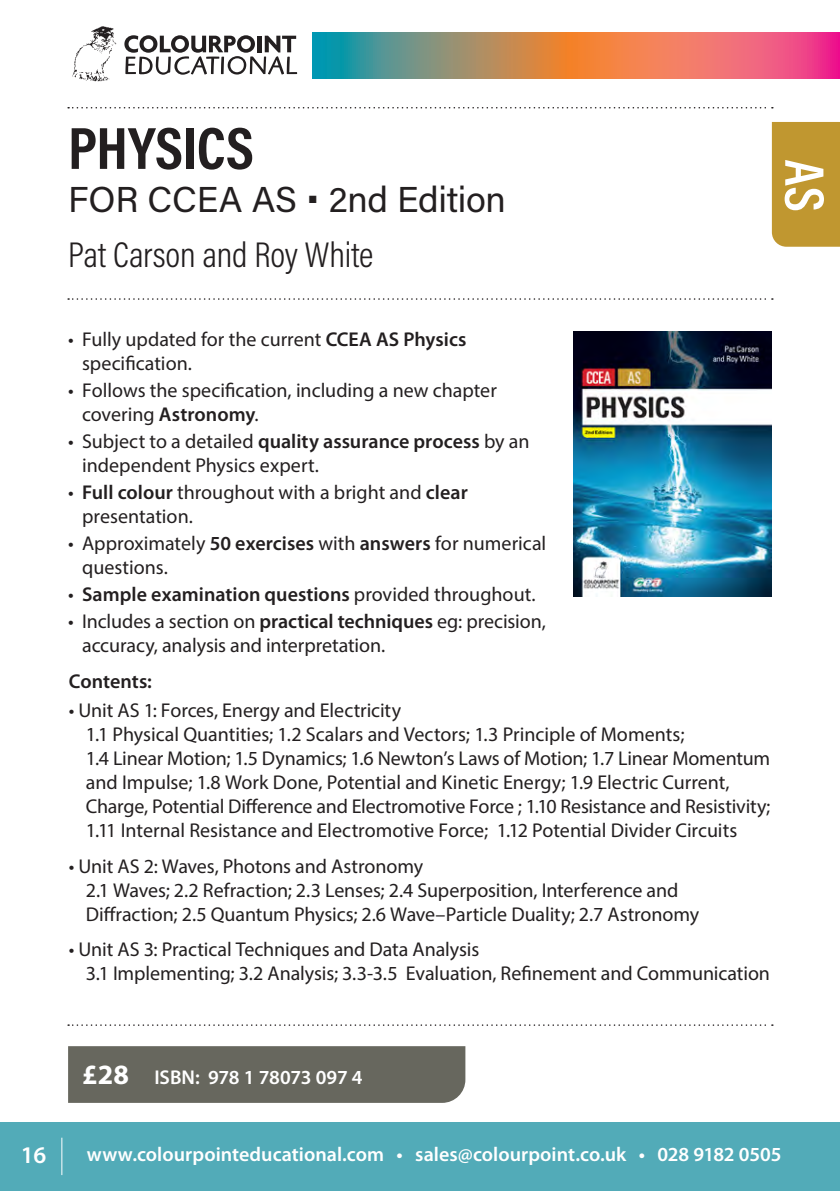
<style>
.page{position:relative;width:840px;height:1191px;background:#fff}
.page>*{position:absolute;margin:0;border:0;box-sizing:border-box;transform-origin:0 0}
.t1{font:700 60px "Acumin Pro Cond";letter-spacing:-.005em;color:#231f20}
.t2{font:600 56.2px "Acumin Pro Cond";color:#fff}
.t3{font:36px "Acumin Pro";letter-spacing:-.005em;color:#231f20}
.Box_Body{font:300 36px "Acumin Pro Cond";letter-spacing:-.005em;color:#231f20}
.t4{font:600 24px "Myriad Pro";color:#fff}
.Panel_Unit_Module_etc{font:20px/24px "Myriad Pro";letter-spacing:-.005em;color:#231f20}
.Panel_bullets{font:20px/24px "Myriad Pro";color:#231f20}
.t5{font:600 20px "Myriad Pro";color:#fff}
.Panel_bullets-2{font:600 20px "Myriad Pro";color:#231f20}
.s1{font-weight:600}
.s2{font-weight:400}
.s3{font-weight:700;font-size:28px}
</style>
<div class="page">
<div style="left:0;top:1123px;width:839px;height:68px;background:#52abb8"></div>
<div style="left:771px;top:122px;width:68px;height:125px;background:#c09730"></div>
<svg style="left:124px;top:35px;width:173px;height:40px"></svg>
<img style="left:72px;top:26px;width:45px;height:56px">
<svg style="left:68px;top:107px;width:704px;height:1px"></svg>
<svg style="left:68px;top:298px;width:704px;height:2px"></svg>
<hr style="left:61px;top:1137px;width:1px;height:38px;background:#fff">
<svg style="left:312px;top:33px;width:527px;height:45px;background:#bb7d6e"></svg>
<div style="left:68px;top:1046px;width:397px;height:56px;background:#67675e"></div>
<div style="left:82px;top:1062px;width:357px;height:21px;background:#67675e"></div>
<svg style="left:68px;top:1024px;width:704px;height:2px"></svg>
<img style="left:573px;top:331px;width:198px;height:265px">
<p class="t1" style="left:68px;top:109px;width:187px">PHYSICS</p>
<p class="t3" style="left:68px;top:175px;width:439px">FOR CCEA AS • 2nd Edition</p>
<p class="Box_Body" style="left:68px;top:231px;width:307px">Pat Carson and Roy White</p>
<h2 class="t2" style="left:841px;top:159px;width:54px;rotate:90deg">AS</h2>
<p class="Panel_bullets" style="left:82px;top:327px;width:386px;text-indent:-14px">• Fully updated for the current <span class="s1">CCEA AS Physics </span>specification.</p>
<p class="Panel_bullets" style="left:82px;top:378px;width:416px;text-indent:-14px">• Follows the specification, including a new chapter covering <span class="s1">Astronomy</span>.</p>
<p class="Panel_bullets" style="left:82px;top:429px;width:449px;text-indent:-14px">• Subject to a detailed <span class="s1">quality assurance process</span> by an independent Physics expert.</p>
<p class="Panel_bullets" style="left:82px;top:480px;width:387px;text-indent:-14px">• <span class="s1">Full colour</span> throughout with a bright and <span class="s1">clear </span>presentation.</p>
<p class="Panel_bullets" style="left:82px;top:531px;width:465px;text-indent:-14px">• Approximately <span class="s1">50 exercises</span> with <span class="s1">answers</span> for numerical questions.</p>
<p class="Panel_bullets-2" style="left:68px;top:581px;width:468px"><span class="s2">•</span> Sample examination questions <span class="s2">provided throughout.</span></p>
<p class="Panel_bullets" style="left:82px;top:608px;width:465px;text-indent:-14px">• Includes a section on <span class="s1">practical techniques</span> eg: precision, accuracy, analysis and interpretation.</p>
<p class="Panel_bullets-2" style="left:69px;top:668px;width:85px">Contents:</p>
<p class="Panel_Unit_Module_etc" style="left:69px;top:698px;width:333px">• Unit AS 1: Forces, Energy and Electricity</p>
<p class="Panel_Unit_Module_etc" style="left:86px;top:722px;width:685px">1.1 Physical Quantities; 1.2 Scalars and Vectors; 1.3 Principle of Moments;<br>1.4 Linear Motion; 1.5 Dynamics; 1.6 Newton’s Laws of Motion; 1.7 Linear Momentum and Impulse; 1.8 Work Done, Potential and Kinetic Energy; 1.9 Electric Current, Charge, Potential Difference and Electromotive Force ; 1.10 Resistance and Resistivity; 1.11 Internal Resistance and Electromotive Force; 1.12 Potential Divider Circuits</p>
<p class="Panel_Unit_Module_etc" style="left:69px;top:853px;width:355px">• Unit AS 2: Waves, Photons and Astronomy</p>
<p class="Panel_Unit_Module_etc" style="left:86px;top:877px;width:614px">2.1 Waves; 2.2 Refraction; 2.3 Lenses; 2.4 Superposition, Interference and<br>Diffraction; 2.5 Quantum Physics; 2.6 Wave–Particle Duality; 2.7 Astronomy</p>
<p class="Panel_Unit_Module_etc" style="left:69px;top:937px;width:412px">• Unit AS 3: Practical Techniques and Data Analysis</p>
<p class="Panel_Unit_Module_etc" style="left:86px;top:961px;width:685px">3.1 Implementing; 3.2 Analysis; 3.3-3.5 Evaluation, Refinement and Communication</p>
<p class="t4" style="left:21px;top:1140px;width:27px">16</p>
<p class="t5" style="left:82px;top:1064px;width:282px"><span class="s3">£28</span> ISBN: 978 1 78073 097 4</p>
<p class="t5" style="left:87px;top:1141px;width:695px">www.colourpointeducational.com • sales@colourpoint.co.uk • 028 9182 0505</p>
</div>
